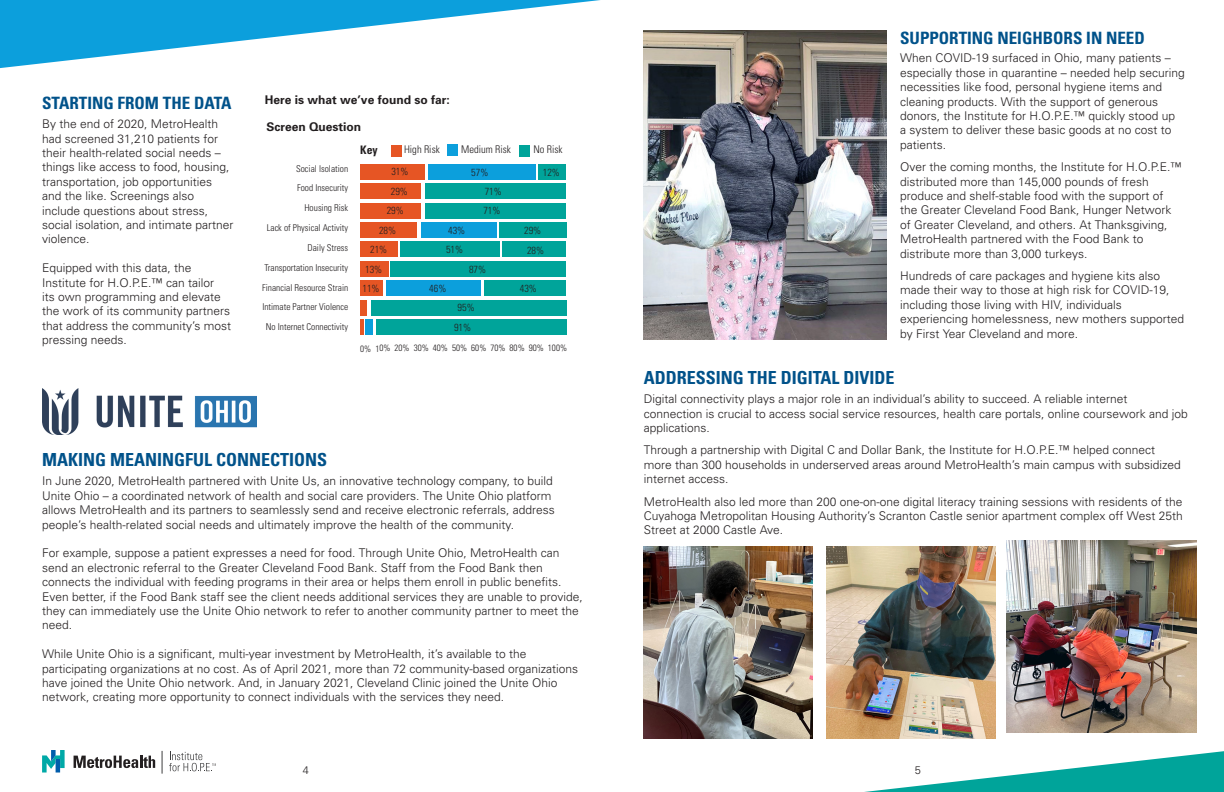
<style>
.page{position:relative;width:1224px;height:792px;background:#fff}
.page>*{position:absolute;margin:0;border:0;box-sizing:border-box;transform-origin:0 0}
.t1{font:700 condensed 18px "Univers";color:#01528a}
.t2{font:700 condensed 17px "Univers";color:#01528a}
.t3{font:300 12px/14.4px "Univers";color:#231f20}
.t4{font:700 12px "Univers";color:#231f20}
.t5{font:700 condensed 11.7px "Univers";color:#231f20}
.t6{font:300 11px "Univers";color:#231f20}
.t7{font:300 condensed 10.6px "Univers";color:#231f20}
.t8{font:300 condensed 10.3px "Univers";color:#231f20}
.t9{font:300 condensed 9.4px "Univers";color:#231f20}
.t10{font:300 condensed 9.1px "Univers";letter-spacing:-.005em;color:#231f20}
</style>
<div class="page">
<svg style="left:864px;top:751px;width:360px;height:41px"></svg>
<svg style="left:74px;top:756px;width:81px;height:12px"></svg>
<svg style="left:42px;top:750px;width:23px;height:23px"></svg>
<hr style="left:56px;top:759px;width:4px;height:14px;background:#015dab">
<svg style="left:162px;top:751px;width:1px;height:23px"></svg>
<svg style="left:169px;top:752px;width:47px;height:19px"></svg>
<svg style="left:0;top:0;width:600px;height:68px;fill:#0c9fdc"></svg>
<img style="left:42px;top:388px;width:214px;height:46px">
<div style="left:503px;top:242px;width:63px;height:15px;background:#00a49a"></div>
<div style="left:360px;top:164px;width:65px;height:16px;background:#e65524"></div>
<div style="left:360px;top:300px;width:7px;height:15px;background:#e65524"></div>
<div style="left:360px;top:184px;width:61px;height:15px;background:#e65524"></div>
<div style="left:360px;top:203px;width:61px;height:15px;background:#e65524"></div>
<div style="left:360px;top:222px;width:57px;height:16px;background:#e65524"></div>
<div style="left:360px;top:242px;width:38px;height:15px;background:#e65524"></div>
<div style="left:360px;top:261px;width:28px;height:16px;background:#e65524"></div>
<div style="left:360px;top:281px;width:23px;height:15px;background:#e65524"></div>
<hr style="left:360px;top:319px;width:4px;height:16px;background:#e65524">
<div style="left:429px;top:164px;width:107px;height:16px;background:#0c9fdc"></div>
<div style="left:538px;top:164px;width:28px;height:16px;background:#00a49a"></div>
<div style="left:425px;top:184px;width:141px;height:15px;background:#00a49a"></div>
<div style="left:425px;top:203px;width:141px;height:15px;background:#00a49a"></div>
<div style="left:421px;top:222px;width:76px;height:16px;background:#0c9fdc"></div>
<div style="left:499px;top:222px;width:67px;height:16px;background:#00a49a"></div>
<div style="left:376px;top:319px;width:191px;height:16px;background:#00a49a"></div>
<div style="left:400px;top:242px;width:100px;height:15px;background:#00a49a"></div>
<div style="left:371px;top:300px;width:195px;height:15px;background:#00a49a"></div>
<div style="left:485px;top:281px;width:81px;height:15px;background:#00a49a"></div>
<div style="left:387px;top:281px;width:94px;height:15px;background:#0c9fdc"></div>
<div style="left:391px;top:261px;width:175px;height:16px;background:#00a49a"></div>
<div style="left:391px;top:145px;width:11px;height:11px;background:#e65524"></div>
<div style="left:448px;top:145px;width:10px;height:11px;background:#0c9fdc"></div>
<div style="left:519px;top:145px;width:10px;height:11px;background:#00a49a"></div>
<div style="left:366px;top:319px;width:7px;height:16px;background:#0c9fdc"></div>
<img style="left:644px;top:547px;width:169px;height:191px">
<img style="left:826px;top:547px;width:169px;height:191px">
<img style="left:1007px;top:541px;width:190px;height:191px">
<img style="left:644px;top:30px;width:243px;height:310px">
<p class="t2" style="left:42px;top:93px;width:191px">STARTING FROM THE DATA</p>
<p class="t3" style="left:42px;top:117px;width:193px">By the end of 2020, MetroHealth had screened 31,210 patients for their health-related social needs – things like access to food, housing, transportation, job opportunities and the like. Screenings also include questions about stress, social isolation, and intimate partner violence.</p>
<p class="t3" style="left:42px;top:261px;width:191px">Equipped with this data, the<br>Institute for H.O.P.E.™ can tailor<br>its own programming and elevate the work of its community partners that address the community’s most pressing needs.</p>
<p class="t4" style="left:265px;top:93px;width:186px">Here is what we’ve found so far:</p>
<p class="t4" style="left:266px;top:120px;width:96px">Screen Question</p>
<p class="t9" style="left:296px;top:163px;width:54px">Social Isolation</p>
<p class="t9" style="left:297px;top:182px;width:53px">Food Insecurity</p>
<p class="t9" style="left:304px;top:202px;width:45px">Housing Risk</p>
<p class="t9" style="left:267px;top:222px;width:83px">Lack of Physical Activity</p>
<p class="t9" style="left:308px;top:242px;width:42px">Daily Stress</p>
<p class="t9" style="left:264px;top:262px;width:85px">Transportation Insecurity</p>
<p class="t9" style="left:262px;top:282px;width:88px">Financial Resource Strain</p>
<p class="t9" style="left:262px;top:301px;width:87px">Intimate Partner Violence</p>
<p class="t9" style="left:266px;top:321px;width:84px">No Internet Connectivity</p>
<p class="t5" style="left:360px;top:143px;width:19px">Key</p>
<p class="t7" style="left:404px;top:143px;width:37px">High Risk</p>
<p class="t7" style="left:461px;top:143px;width:51px">Medium Risk</p>
<p class="t7" style="left:533px;top:143px;width:31px">No Risk</p>
<p class="t8" style="left:391px;top:165px;width:19px">31%</p>
<p class="t8" style="left:471px;top:166px;width:19px">57%</p>
<p class="t8" style="left:543px;top:166px;width:19px">12%</p>
<p class="t8" style="left:391px;top:185px;width:19px">29%</p>
<p class="t8" style="left:485px;top:185px;width:19px">71%</p>
<p class="t8" style="left:387px;top:205px;width:19px">29%</p>
<p class="t8" style="left:483px;top:205px;width:19px">71%</p>
<p class="t8" style="left:379px;top:224px;width:19px">28%</p>
<p class="t8" style="left:448px;top:224px;width:19px">43%</p>
<p class="t8" style="left:524px;top:224px;width:19px">29%</p>
<p class="t8" style="left:370px;top:243px;width:19px">21%</p>
<p class="t8" style="left:446px;top:243px;width:19px">51%</p>
<p class="t8" style="left:365px;top:263px;width:19px">13%</p>
<p class="t8" style="left:469px;top:263px;width:19px">87%</p>
<p class="t8" style="left:362px;top:282px;width:19px">11%</p>
<p class="t8" style="left:429px;top:282px;width:19px">46%</p>
<p class="t8" style="left:458px;top:301px;width:19px">95%</p>
<p class="t8" style="left:454px;top:321px;width:19px">91%</p>
<p class="t8" style="left:527px;top:244px;width:19px">28%</p>
<p class="t8" style="left:520px;top:282px;width:19px">43%</p>
<p class="t10" style="left:360px;top:342px;width:208px">0% 10% 20% 30% 40% 50% 60% 70% 80% 90% 100%</p>
<p class="t1" style="left:42px;top:449px;width:287px">MAKING MEANINGFUL CONNECTIONS</p>
<p class="t3" style="left:42px;top:474px;width:514px">In June 2020, MetroHealth partnered with Unite Us, an innovative technology company, to build Unite Ohio – a coordinated network of health and social care providers. The Unite Ohio platform allows MetroHealth and its partners to seamlessly send and receive electronic referrals, address people’s health-related social needs and ultimately improve the health of the community.</p>
<p class="t3" style="left:42px;top:546px;width:542px">For example, suppose a patient expresses a need for food. Through Unite Ohio, MetroHealth can send an electronic referral to the Greater Cleveland Food Bank. Staff from the Food Bank then connects the individual with feeding programs in their area or helps them enroll in public benefits.<br>Even better, if the Food Bank staff see the client needs additional services they are unable to provide, they can immediately use the Unite Ohio network to refer to another community partner to meet the need.</p>
<p class="t3" style="left:42px;top:647px;width:538px">While Unite Ohio is a significant, multi-year investment by MetroHealth, it’s available to the participating organizations at no cost. As of April 2021, more than 72 community-based organizations have joined the Unite Ohio network. And, in January 2021, Cleveland Clinic joined the Unite Ohio network, creating more opportunity to connect individuals with the services they need.</p>
<p class="t2" style="left:900px;top:27px;width:246px">SUPPORTING NEIGHBORS IN NEED</p>
<p class="t3" style="left:900px;top:51px;width:286px">When COVID-19 surfaced in Ohio, many patients – especially those in quarantine – needed help securing necessities like food, personal hygiene items and cleaning products. With the support of generous donors, the Institute for H.O.P.E.™ quickly stood up<br>a system to deliver these basic goods at no cost to patients.</p>
<p class="t3" style="left:900px;top:160px;width:283px">Over the coming months, the Institute for H.O.P.E.™ distributed more than 145,000 pounds of fresh produce and shelf-stable food with the support of the Greater Cleveland Food Bank, Hunger Network of Greater Cleveland, and others. At Thanksgiving, MetroHealth partnered with the Food Bank to distribute more than 3,000 turkeys.</p>
<p class="t3" style="left:900px;top:269px;width:286px">Hundreds of care packages and hygiene kits also made their way to those at high risk for COVID-19, including those living with HIV, individuals experiencing homelessness, new mothers supported by First Year Cleveland and more.</p>
<p class="t1" style="left:644px;top:367px;width:252px">ADDRESSING THE DIGITAL DIVIDE</p>
<p class="t3" style="left:644px;top:392px;width:546px">Digital connectivity plays a major role in an individual’s ability to succeed. A reliable internet connection is crucial to access social service resources, health care portals, online coursework and job applications.</p>
<p class="t3" style="left:644px;top:443px;width:539px">Through a partnership with Digital C and Dollar Bank, the Institute for H.O.P.E.™ helped connect more than 300 households in underserved areas around MetroHealth’s main campus with subsidized internet access.</p>
<p class="t3" style="left:644px;top:494px;width:541px;text-align:justify">MetroHealth also led more than 200 one-on-one digital literacy training sessions with residents of the Cuyahoga Metropolitan Housing Authority’s Scranton Castle senior apartment complex off West 25th Street at 2000 Castle Ave.</p>
<p class="t6" style="left:303px;top:764px;width:8px">4</p>
<p class="t6" style="left:915px;top:764px;width:8px">5</p>
</div>
